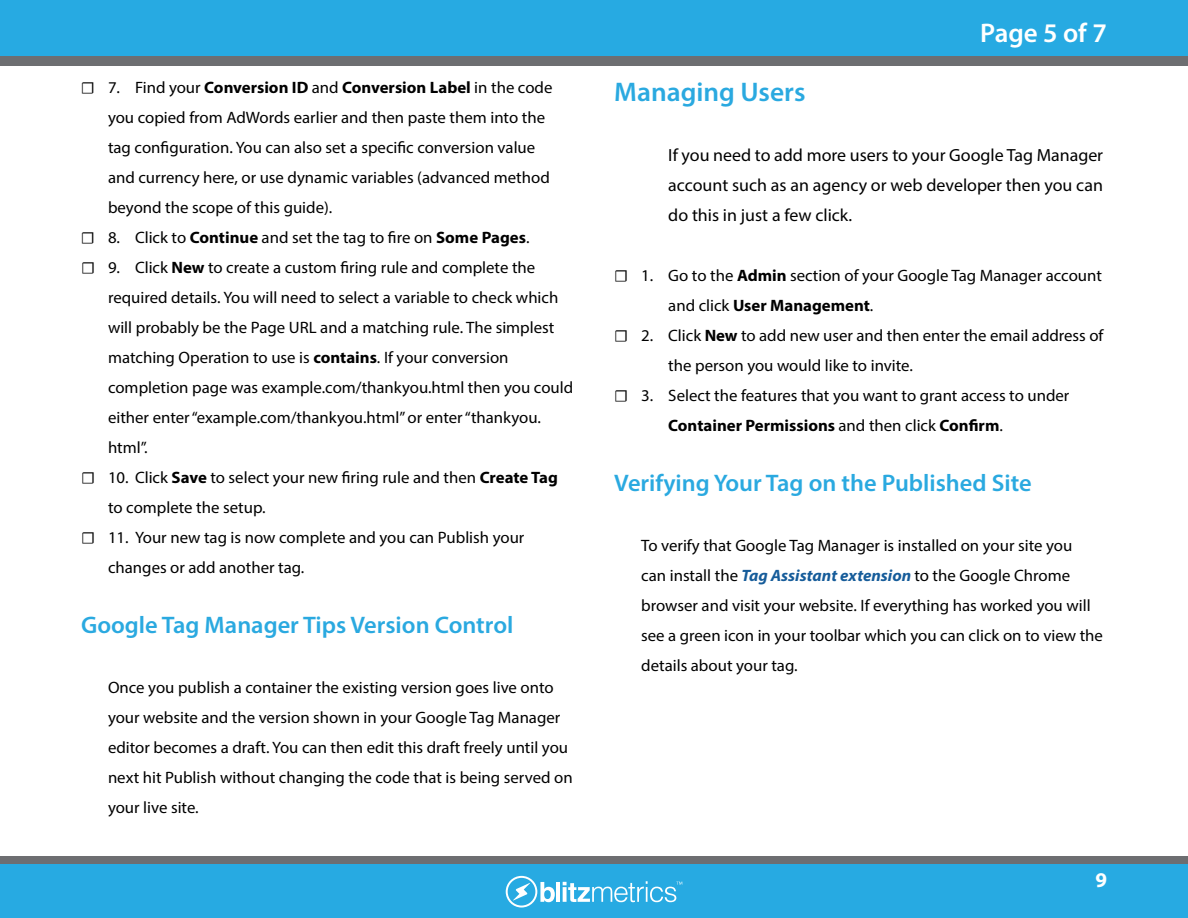
<style>
.page{position:relative;width:1188px;height:918px;background:#fff}
.page>*{position:absolute;margin:0;border:0;box-sizing:border-box;transform-origin:0 0}
.t1{font:600 27px "Myriad Pro";color:#2aa9e0}
.t2{font:600 27px "Myriad Pro";letter-spacing:-.01em;color:#fff}
.t3{font:600 24px "Myriad Pro";color:#2aa9e0}
.t4{font:700 21px "Myriad Pro";color:#fff}
.t5{font:17.55px/30px "Myriad Pro";color:#000;text-align:justify}
.t6{font:16.5px/30px "Myriad Pro";color:#000}
.t7{font:700 16.5px "Myriad Pro";color:#000}
.s1{font-family:"Minion Pro";font-weight:400}
.s2{font-weight:400}
.s3{font-family:"Minion Pro"}
.s4{font-weight:700}
.s5{font-weight:700;font-style:italic;color:#165c9a}
</style>
<div class="page">
<div style="left:0;top:856px;width:1188px;height:62px;background:#6d6e71"></div>
<div style="left:0;top:864px;width:1188px;height:54px;background:#27aae2"></div>
<div style="left:0;top:56px;width:1188px;height:10px;background:#6d6e71"></div>
<div style="left:0;top:0;width:1188px;height:56px;background:#27aae2"></div>
<svg style="left:506px;top:876px;width:49px;height:32px"></svg>
<hr style="left:556px;top:882px;width:4px;height:20px;background:#fff">
<svg style="left:563px;top:881px;width:119px;height:21px"></svg>
<p class="t7" style="left:81px;top:77px;width:473px"><span class="s1">☐</span> <span class="s2">7. Find your</span> Conversion ID <span class="s2">and</span> Conversion Label <span class="s2">in the code</span></p>
<p class="t6" style="left:108px;top:103px;width:439px">you copied from AdWords earlier and then paste them into the</p>
<p class="t6" style="left:108px;top:133px;width:429px">tag configuration. You can also set a specific conversion value</p>
<p class="t6" style="left:108px;top:163px;width:443px">and currency here, or use dynamic variables (advanced method</p>
<p class="t6" style="left:108px;top:193px;width:226px">beyond the scope of this guide).</p>
<p class="t6" style="left:81px;top:223px;width:450px"><span class="s3">☐</span> 8. Click to <span class="s4">Continue</span> and set the tag to fire on <span class="s4">Some Pages</span>.</p>
<p class="t6" style="left:81px;top:253px;width:456px"><span class="s3">☐</span> 9. Click <span class="s4">New</span> to create a custom firing rule and complete the</p>
<p class="t6" style="left:108px;top:283px;width:452px">required details. You will need to select a variable to check which</p>
<p class="t6" style="left:108px;top:313px;width:448px">will probably be the Page URL and a matching rule. The simplest</p>
<p class="t6" style="left:108px;top:343px;width:402px">matching Operation to use is <span class="s4">contains</span>. If your conversion</p>
<p class="t6" style="left:108px;top:373px;width:467px">completion page was example.com/thankyou.html then you could</p>
<p class="t6" style="left:108px;top:403px;width:434px">either enter “example.com/thankyou.html” or enter “thankyou.</p>
<p class="t6" style="left:108px;top:433px;width:41px">html”.</p>
<p class="t6" style="left:81px;top:463px;width:478px"><span class="s3">☐</span> 10. Click <span class="s4">Save</span> to select your new firing rule and then <span class="s4">Create Tag</span></p>
<p class="t6" style="left:108px;top:493px;width:159px">to complete the setup.</p>
<p class="t6" style="left:81px;top:523px;width:445px"><span class="s3">☐</span> 11. Your new tag is now complete and you can Publish your</p>
<p class="t6" style="left:108px;top:553px;width:198px">changes or add another tag.</p>
<h2 class="t3" style="left:81px;top:610px;width:434px">Google Tag Manager Tips Version Control</h2>
<p class="t6" style="left:108px;top:673px;width:466px">Once you publish a container the existing version goes live onto your website and the version shown in your Google Tag Manager editor becomes a draft. You can then edit this draft freely until you next hit Publish without changing the code that is being served on your live site.</p>
<h1 class="t1" style="left:614px;top:75px;width:193px">Managing Users</h1>
<h1 class="t2" style="left:980px;top:16px;width:128px">Page 5 of 7</h1>
<p class="t5" style="left:668px;top:140px;width:436px">If you need to add more users to your Google Tag Manager account such as an agency or web developer then you can do this in just a few click.</p>
<p class="t6" style="left:614px;top:260px;width:489px"><span class="s3">☐</span> 1. Go to the <span class="s4">Admin</span> section of your Google Tag Manager account</p>
<p class="t7" style="left:668px;top:295px;width:207px"><span class="s2">and click</span> User Management<span class="s2">.</span></p>
<p class="t6" style="left:614px;top:320px;width:491px"><span class="s3">☐</span> 2. Click <span class="s4">New</span> to add new user and then enter the email address of</p>
<p class="t6" style="left:668px;top:350px;width:246px">the person you would like to invite.</p>
<p class="t6" style="left:614px;top:380px;width:457px"><span class="s3">☐</span> 3. Select the features that you want to grant access to under</p>
<p class="t7" style="left:668px;top:415px;width:336px">Container Permissions <span class="s2">and then click</span> Confirm<span class="s2">.</span></p>
<h2 class="t3" style="left:614px;top:468px;width:419px">Verifying Your Tag on the Published Site</h2>
<p class="t6" style="left:641px;top:530px;width:463px">To verify that Google Tag Manager is installed on your site you<br>can install the <span class="s5">Tag Assistant extension</span> to the Google Chrome browser and visit your website. If everything has worked you will see a green icon in your toolbar which you can click on to view the details about your tag.</p>
<p class="t4" style="left:1095px;top:867px;width:13px">9</p>
</div>
